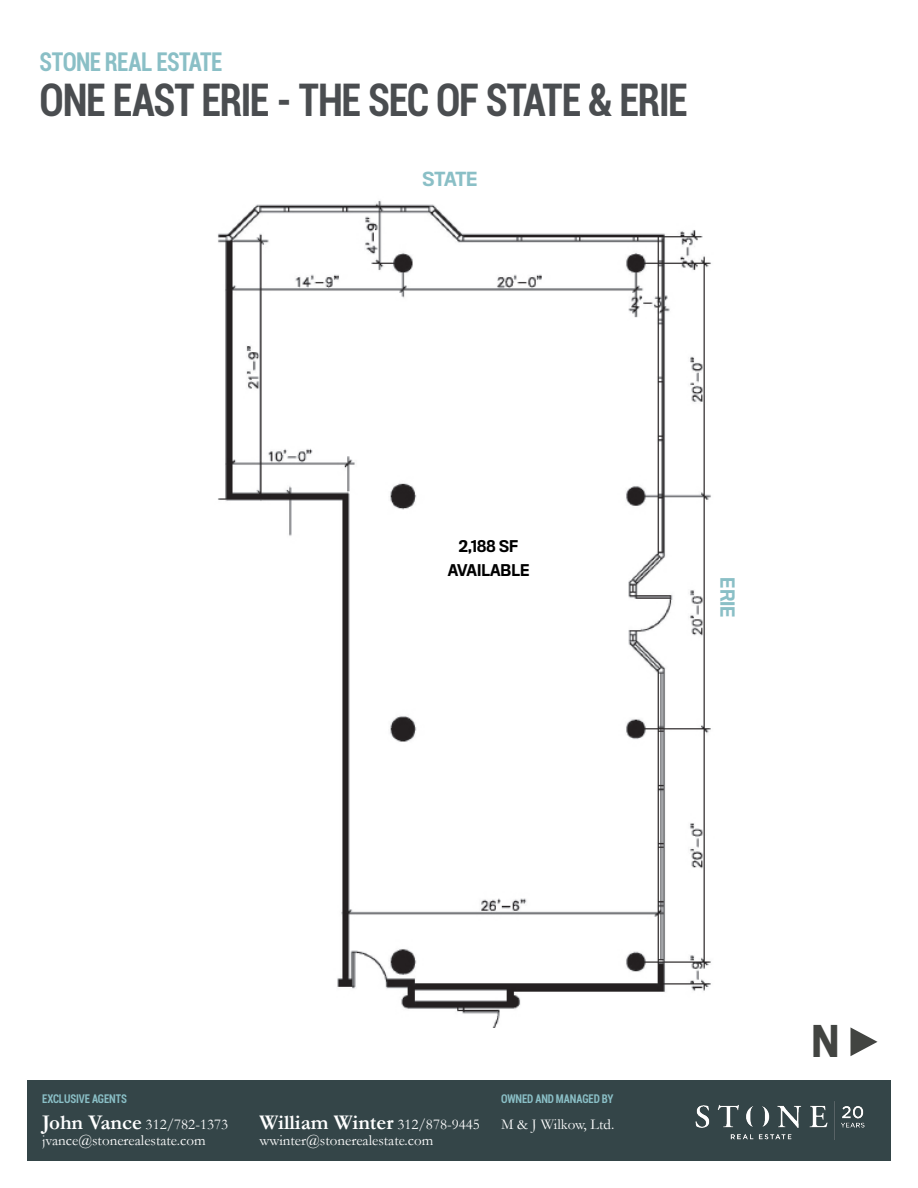
<style>
.page{position:relative;width:918px;height:1188px;background:#fff}
.page>*{position:absolute;margin:0;border:0;box-sizing:border-box;transform-origin:0 0}
.Page_Header{font:700 condensed 45px "Roboto";letter-spacing:-.03em;color:#4a4d50;scale:.9 1}
.Headline{font:500 40.5px "Titling Gothic FB Narrow";color:#424441}
.Property_Address{font:700 condensed 25.8px "Roboto";letter-spacing:-.025em;color:#8abfc6;scale:.9 1}
.Footer_Text{font:700 21px "Garamond";color:#fff}
.t1{font:500 18px "Titling Gothic FB Narrow";color:#8abfc6}
.Footer_Text-2{font:15px "Garamond";color:#fff}
.t2{font:500 15px "Titling Gothic FB Narrow";color:#000}
.Footer_Header{font:700 condensed 12px "Roboto";letter-spacing:-.01em;color:#8abfc6;scale:.9 1}
.s1{font-weight:700;font-size:21px}
.s2{font-weight:400;font-size:15px}
</style>
<div class="page">
<img style="left:218px;top:201px;width:493px;height:826px">
<svg style="left:850px;top:1027px;width:28px;height:29px"></svg>
<div style="left:27px;top:1080px;width:864px;height:81px;background:#344548"></div>
<img style="left:695px;top:1101px;width:170px;height:39px">
<p class="Property_Address" style="left:40px;top:44px;width:205px">STONE REAL ESTATE</p>
<p class="Page_Header" style="left:40px;top:69px;width:722px">ONE EAST ERIE - THE SEC OF STATE &amp; ERIE</p>
<p class="t1" style="left:423px;top:169px;width:56px">STATE</p>
<p class="t2" style="left:459px;top:538px;width:61px">2,188 SF</p>
<p class="t2" style="left:448px;top:562px;width:83px">AVAILABLE</p>
<p class="t1" style="left:738px;top:577px;width:42px;rotate:90deg">ERIE</p>
<p class="Footer_Header" style="left:42px;top:1090px;width:96px">EXCLUSIVE AGENTS</p>
<p class="Footer_Text-2" style="left:42px;top:1114px;width:188px"><span class="s1">John Vance</span> 312/782-1373</p>
<p class="Footer_Text-2" style="left:42px;top:1130px;width:165px">jvance@stonerealestate.com</p>
<p class="Footer_Text" style="left:260px;top:1108px;width:222px">William Winter <span class="s2">312/878-9445</span></p>
<p class="Footer_Text-2" style="left:260px;top:1131px;width:175px">wwinter@stonerealestate.com</p>
<p class="Footer_Header" style="left:501px;top:1090px;width:127px">OWNED AND MANAGED BY</p>
<p class="Footer_Text-2" style="left:501px;top:1114px;width:115px">M &amp; J Wilkow, Ltd.</p>
<p class="Headline" style="left:811px;top:1018px;width:30px">N</p>
</div>
